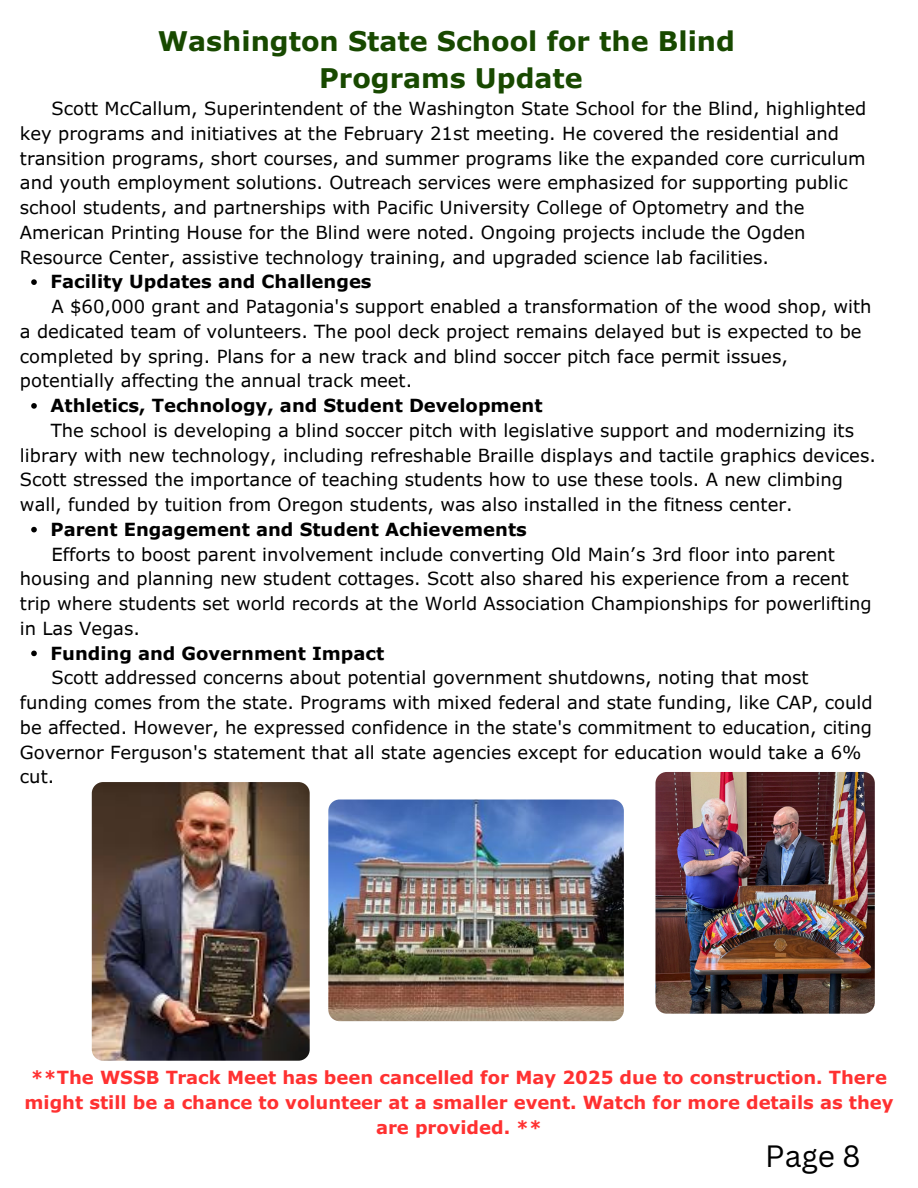
<style>
.page{position:relative;width:918px;height:1188px;background:#fff}
.page>*{position:absolute;margin:0;border:0;box-sizing:border-box;transform-origin:0 0}
.t1{font:30px "Canva Sans";color:#000}
.t2{font:700 27px "Verdana Pro";color:#184900}
.t3{font:18px/24.8px "Verdana Pro";color:#000}
.t4{font:700 18px/24.8px "Verdana Pro";color:#ff3131;text-align:center}
.t5{font:700 18px "Verdana Pro";color:#000}
</style>
<div class="page">
<img style="left:655px;top:772px;width:220px;height:242px;border-radius:11px">
<svg style="left:31px;top:279px;width:6px;height:6px"></svg>
<svg style="left:31px;top:403px;width:6px;height:6px"></svg>
<svg style="left:31px;top:527px;width:6px;height:5px"></svg>
<svg style="left:31px;top:651px;width:6px;height:5px"></svg>
<img style="left:92px;top:782px;width:218px;height:279px;border-radius:11px">
<img style="left:328px;top:800px;width:296px;height:221px;border-radius:11px">
<p class="t2" style="left:158px;top:24px;width:579px">Washington State School for the Blind</p>
<p class="t2" style="left:319px;top:61px;width:265px">Programs Update</p>
<p class="t3" style="left:20px;top:96px;width:848px;text-indent:32px">Scott McCallum, Superintendent of the Washington State School for the Blind, highlighted key programs and initiatives at the February 21st meeting. He covered the residential and transition programs, short courses, and summer programs like the expanded core curriculum and youth employment solutions. Outreach services were emphasized for supporting public school students, and partnerships with Pacific University College of Optometry and the American Printing House for the Blind were noted. Ongoing projects include the Ogden Resource Center, assistive technology training, and upgraded science lab facilities.</p>
<p class="t5" style="left:51px;top:270px;width:323px">Facility Updates and Challenges</p>
<p class="t3" style="left:20px;top:294px;width:853px;text-indent:32px">A $60,000 grant and Patagonia's support enabled a transformation of the wood shop, with a dedicated team of volunteers. The pool deck project remains delayed but is expected to be completed by spring. Plans for a new track and blind soccer pitch face permit issues, potentially affecting the annual track meet.</p>
<p class="t5" style="left:51px;top:394px;width:494px">Athletics, Technology, and Student Development</p>
<p class="t3" style="left:20px;top:417px;width:857px;text-indent:31px">The school is developing a blind soccer pitch with legislative support and modernizing its library with new technology, including refreshable Braille displays and tactile graphics devices.<br>Scott stressed the importance of teaching students how to use these tools. A new climbing wall, funded by tuition from Oregon students, was also installed in the fitness center.</p>
<p class="t5" style="left:51px;top:518px;width:478px">Parent Engagement and Student Achievements</p>
<p class="t3" style="left:20px;top:541px;width:853px;text-indent:32px">Efforts to boost parent involvement include converting Old Main’s 3rd floor into parent housing and planning new student cottages. Scott also shared his experience from a recent trip where students set world records at the World Association Championships for powerlifting in Las Vegas.</p>
<p class="t5" style="left:51px;top:641px;width:335px">Funding and Government Impact</p>
<p class="t3" style="left:20px;top:665px;width:854px;text-indent:32px">Scott addressed concerns about potential government shutdowns, noting that most funding comes from the state. Programs with mixed federal and state funding, like CAP, could be affected. However, he expressed confidence in the state's commitment to education, citing Governor Ferguson's statement that all state agencies except for education would take a 6% cut.</p>
<p class="t4" style="left:25px;top:1065px;width:870px">**The WSSB Track Meet has been cancelled for May 2025 due to construction. There might still be a chance to volunteer at a smaller event. Watch for more details as they are provided. **</p>
<h1 class="t1" style="left:765px;top:1135px;width:97px">Page 8</h1>
</div>
